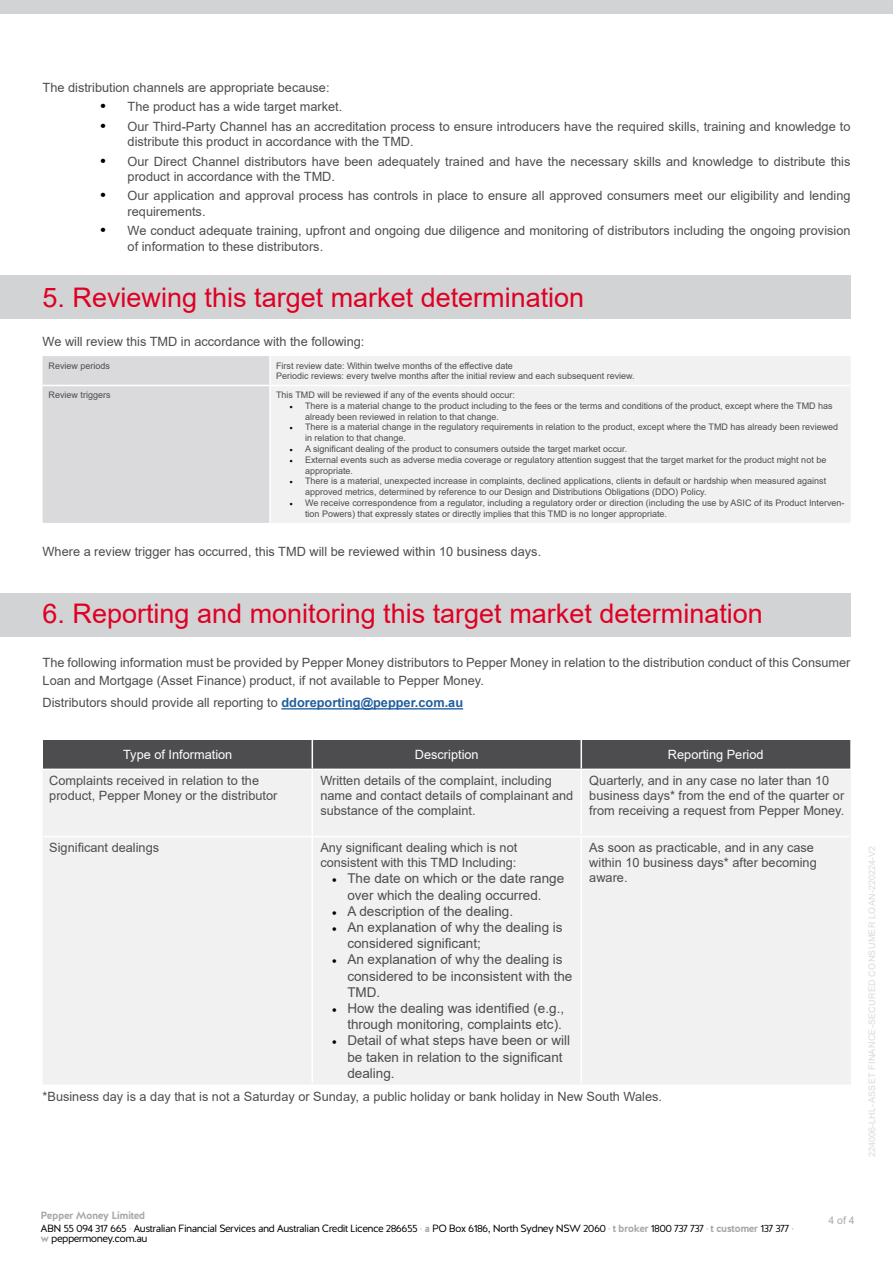
<style>
.page{position:relative;width:893px;height:1263px;background:#fff}
.page>*{position:absolute;margin:0;border:0;box-sizing:border-box;transform-origin:0 0}
.t1{font:27px "Arial";color:#df0024}
.t2{font:13.5px/16.2px "Arial";color:#4d4d4f}
.t3{font:12.75px/15.3px "Arial";color:#4d4d4f}
.t4{font:12.75px "Arial";color:#fff}
.t5{font:10.5px/12.6px "Halis R";letter-spacing:-.055em;color:#000101}
.t6{font:10.5px "Arial";color:#a7a9ac}
.t7{font:9px/10.8px "Arial";color:#4d4d4f}
.t8{font:9px "Arial";letter-spacing:.035em;color:#dadadd}
.s1{font-weight:700;font-size:15px;color:#000}
.s2{font-family:"Minion Pro";color:#000}
.s3{font-weight:700;color:#215e9e}
.s4{font-weight:700;color:#a7a9ac}
.s5{color:#a7a9ac}
</style>
<div class="page">
<div style="left:0;top:275px;width:850px;height:44px;background:#d1d3d4"></div>
<div style="left:0;top:593px;width:850px;height:43px;background:#d1d3d4"></div>
<div style="left:0;top:0;width:893px;height:14px;background:#d1d3d4"></div>
<hr style="left:281px;top:708px;width:182px;height:1px;background:#215e9e">
<div style="left:43px;top:356px;width:226px;height:167px;background:#dadadd"></div>
<div style="left:271px;top:356px;width:579px;height:167px;background:#f1f1f2"></div>
<hr style="left:43px;top:385px;width:227px;height:1px;background:#fff">
<hr style="left:270px;top:385px;width:580px;height:1px;background:#fff">
<div style="left:43px;top:740px;width:269px;height:29px;background:#4d4d4f"></div>
<div style="left:44px;top:770px;width:267px;height:313px;background:#f1f1f2"></div>
<div style="left:313px;top:770px;width:536px;height:313px;background:#f1f1f2"></div>
<hr style="left:43px;top:770px;width:1px;height:66px;background:#f1f1f2">
<hr style="left:849px;top:770px;width:2px;height:66px;background:#f1f1f2">
<hr style="left:43px;top:836px;width:1px;height:247px;background:#f1f1f2">
<hr style="left:849px;top:836px;width:2px;height:247px;background:#f1f1f2">
<hr style="left:43px;top:1083px;width:269px;height:1px;background:#f1f1f2">
<hr style="left:312px;top:1083px;width:269px;height:1px;background:#f1f1f2">
<hr style="left:581px;top:1083px;width:270px;height:1px;background:#f1f1f2">
<div style="left:312px;top:740px;width:538px;height:29px;background:#4d4d4f"></div>
<hr style="left:580px;top:740px;width:2px;height:29px;background:#fff">
<hr style="left:580px;top:770px;width:2px;height:66px;background:#fff">
<hr style="left:44px;top:836px;width:268px;height:1px;background:#fff">
<hr style="left:312px;top:836px;width:269px;height:1px;background:#fff">
<hr style="left:581px;top:836px;width:268px;height:1px;background:#fff">
<hr style="left:580px;top:837px;width:2px;height:246px;background:#fff">
<p class="t3" style="left:43px;top:79px;width:289px">The distribution channels are appropriate because:</p>
<p class="t3" style="left:101px;top:99px;width:243px"><span class="s1">•</span> The product has a wide target market.</p>
<p class="t3" style="left:128px;top:118px;width:724px;text-indent:-27px"><span class="s1">•</span> Our Third-Party Channel has an accreditation process to ensure introducers have the required skills, training and knowledge to distribute this product in accordance with the TMD</p>
<p class="t3" style="left:410px;top:134px;width:5px">.</p>
<p class="t3" style="left:128px;top:153px;width:724px;text-indent:-27px"><span class="s1">•</span> Our Direct Channel distributors have been adequately trained and have the necessary skills and knowledge to distribute this product in accordance with the TMD</p>
<p class="t3" style="left:331px;top:169px;width:5px">.</p>
<p class="t3" style="left:128px;top:188px;width:724px;text-indent:-27px"><span class="s1">•</span> Our application and approval process has controls in place to ensure all approved consumers meet our eligibility and lending requirements.</p>
<p class="t3" style="left:128px;top:223px;width:724px;text-indent:-27px"><span class="s1">•</span> We conduct adequate training, upfront and ongoing due diligence and monitoring of distributors including the ongoing provision of information to these distributors.</p>
<h1 class="t1" style="left:43px;top:279px;width:543px">5. Reviewing this target market determination</h1>
<p class="t3" style="left:43px;top:334px;width:118px">We will review this TMD</p>
<p class="t3" style="left:181px;top:334px;width:185px">in accordance with the following:</p>
<p class="t7" style="left:49px;top:360px;width:63px">Review periods</p>
<p class="t7" style="left:276px;top:360px;width:360px">First review date: Within twelve months of the effective date<br>Periodic reviews: every twelve months after the initial review and each subsequent review.</p>
<p class="t7" style="left:49px;top:389px;width:64px">Review triggers</p>
<p class="t7" style="left:276px;top:389px;width:27px">This TMD</p>
<p class="t7" style="left:317px;top:389px;width:199px">will be reviewed if any of the events should occur:</p>
<p class="t7" style="left:289px;top:400px;width:514px"><span class="s2">•</span> There is a material change to the product including to the fees or the terms and conditions of the product, except where the TMD</p>
<p class="t7" style="left:818px;top:400px;width:16px">has</p>
<p class="t7" style="left:305px;top:411px;width:196px">already been reviewed in relation to that change.</p>
<p class="t7" style="left:289px;top:422px;width:427px"><span class="s2">•</span> There is a material change in the regulatory requirements in relation to the product, except where the TMD</p>
<p class="t7" style="left:731px;top:422px;width:109px">has already been reviewed</p>
<p class="t7" style="left:305px;top:433px;width:103px">in relation to that change.</p>
<p class="t7" style="left:289px;top:443px;width:339px"><span class="s2">•</span> A significant dealing of the product to consumers outside the target market occur.</p>
<p class="t7" style="left:305px;top:454px;width:523px;text-indent:-16px"><span class="s2">•</span> External events such as adverse media coverage or regulatory attention suggest that the target market for the product might not be appropriate.</p>
<p class="t7" style="left:305px;top:476px;width:523px;text-indent:-16px"><span class="s2">•</span> There is a material, unexpected increase in complaints, declined applications, clients in default or hardship when measured against approved metrics, determined by reference to our Design and Distributions Obligations (DDO</p>
<p class="t7" style="left:675px;top:487px;width:33px">) Policy.</p>
<p class="t7" style="left:289px;top:497px;width:453px"><span class="s2">•</span> We receive correspondence from a regulator, including a regulatory order or direction (including the use by ASIC</p>
<p class="t7" style="left:754px;top:497px;width:92px">of its Product I nterven-</p>
<p class="t7" style="left:305px;top:508px;width:251px">tion Powers) that expressly states or directly implies that this TMD</p>
<p class="t7" style="left:570px;top:508px;width:99px">is no longer appropriate.</p>
<p class="t3" style="left:43px;top:544px;width:246px">Where a review trigger has occurred, this TMD</p>
<p class="t3" style="left:309px;top:544px;width:233px">will be reviewed within 10 business days.</p>
<h1 class="t1" style="left:43px;top:595px;width:722px">6. Reporting and monitoring this target market determination</h1>
<p class="t3" style="left:43px;top:654px;width:810px;line-height:18px">The following information must be provided by Pepper Money distributors to Pepper Money in relation to the distribution conduct of this Consumer<br>Loan and Mortgage (Asset Finance) product, if not available to Pepper Money.</p>
<p class="t3" style="left:43px;top:695px;width:422px">Distributors should provide all reporting to <span class="s3">ddoreporting@pepper.com.au</span></p>
<p class="t4" style="left:123px;top:746px;width:111px">Type of I nformation</p>
<p class="t4" style="left:415px;top:746px;width:65px">Description</p>
<p class="t4" style="left:668px;top:746px;width:97px">Reporting Period</p>
<p class="t3" style="left:49px;top:772px;width:230px">Complaints received in relation to the product, Pepper Money or the distributor</p>
<p class="t3" style="left:320px;top:772px;width:255px">Written details of the complaint, including name and contact details of complainant and substance of the complaint.</p>
<p class="t3" style="left:589px;top:772px;width:257px">Quarterly, and in any case no later than 10 business days* from the end of the quarter or from receiving a request from Pepper Money.</p>
<p class="t3" style="left:49px;top:840px;width:111px">Significant dealings</p>
<p class="t3" style="left:320px;top:840px;width:199px">Any significant dealing which is not consistent with this TMD</p>
<p class="t3" style="left:589px;top:840px;width:229px">As soon as practicable, and in any case within 10 business days* after becoming aware.</p>
<p class="t3" style="left:462px;top:855px;width:56px">Including:</p>
<p class="t2" style="left:332px;top:870px;width:234px;text-align:center"><span class="s2">•</span> The date on which or the date range over which the dealing occurred.</p>
<p class="t2" style="left:332px;top:903px;width:183px"><span class="s2">•</span> A description of the dealing.</p>
<p class="t2" style="left:347px;top:919px;width:217px;text-indent:-16px"><span class="s2">•</span> An explanation of why the dealing is considered significant;</p>
<p class="t2" style="left:347px;top:951px;width:227px;text-indent:-16px"><span class="s2">•</span> An explanation of why the dealing is considered to be inconsistent with the<br>TMD</p>
<p class="t2" style="left:377px;top:984px;width:5px">.</p>
<p class="t2" style="left:332px;top:1000px;width:234px;text-align:right"><span class="s2">•</span> How the dealing was identified (e.g., through monitoring, complaints etc).</p>
<p class="t2" style="left:347px;top:1032px;width:224px;text-indent:-16px"><span class="s2">•</span> Detail of what steps have been or will be taken in relation to the significant dealing.</p>
<p class="t3" style="left:43px;top:1088px;width:621px">*Business day is a day that is not a Saturday or Sunday, a public holiday or bank holiday in New South Wales.</p>
<p class="t8" style="left:866px;top:1157px;width:312px;rotate:-90deg">224006-LHL-Asset Finance-Secured Consumer Loan-220224-V2</p>
<p class="t5" style="left:40px;top:1209px;width:755px"><span class="s4">Pepper Money Limited<br></span>ABN 55 094 317 665 <span class="s5">·</span> Australian Financial Services and Australian Credit Licence 286655 <span class="s5">·</span> <span class="s4">a</span> PO Box 6186, North Sydney NSW 2060 <span class="s5">·</span> <span class="s4">t broker</span> 1800 737 737 <span class="s5">·</span> <span class="s4">t customer</span> 137 377 <span class="s5">·</span></p>
<p class="t5" style="left:41px;top:1232px;width:109px"><span class="s4">w</span> peppermoney.com.au</p>
<p class="t6" style="left:828px;top:1213px;width:28px">4 of 4</p>
</div>
